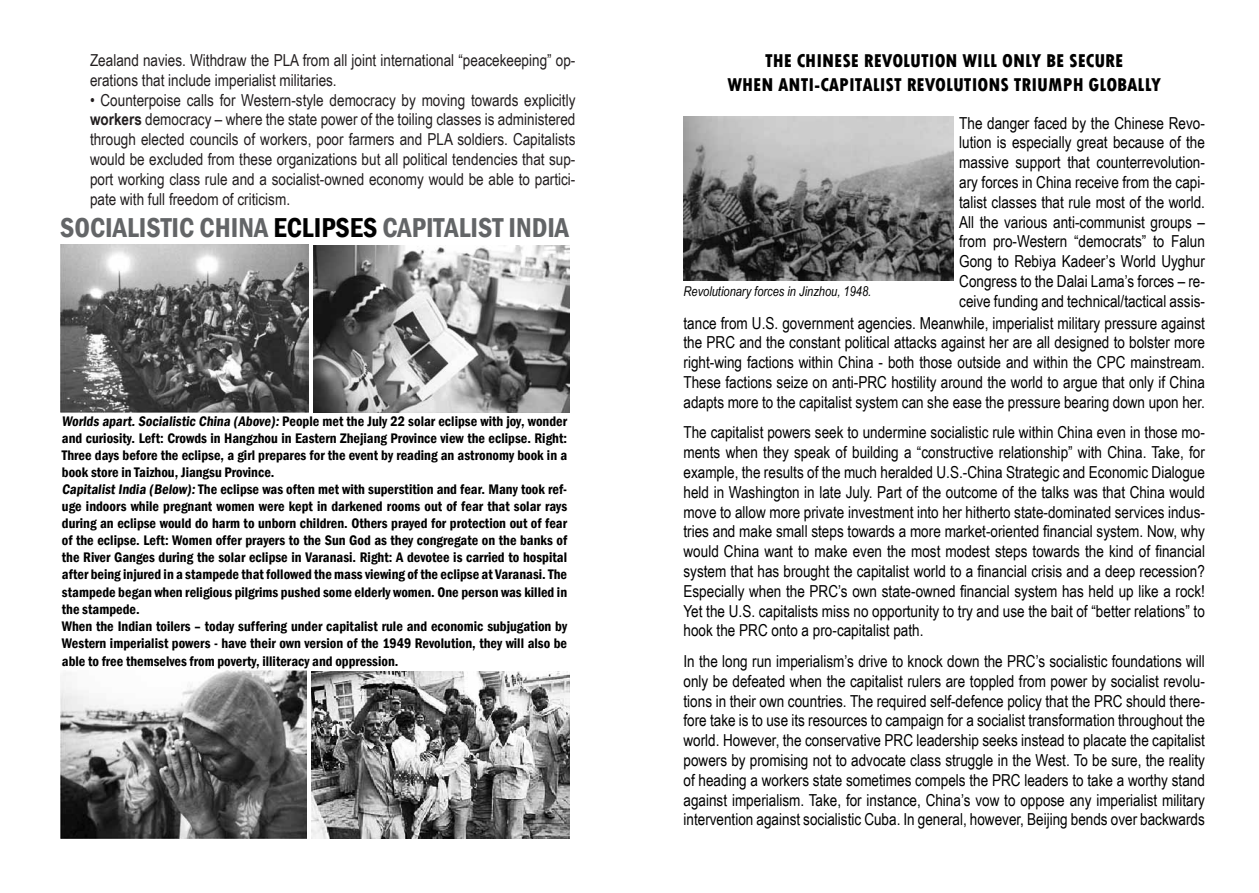
<style>
.page{position:relative;width:1259px;height:893px;background:#fff}
.page>*{position:absolute;margin:0;border:0;box-sizing:border-box;transform-origin:0 0}
.t1{font:600 condensed 28.05px "Franklin Gothic";color:#636567}
.t2{font:800 condensed 19.5px/23.4px "Tw Cen";color:#000;text-align:center}
.t3{font:16.5px/19.8px "Arial Narrow";color:#000;text-align:justify}
.t4{font:16.5px/19.8px "Arial Narrow";color:#221e1f}
.t5{font:600 condensed 14.25px/17.1px "Franklin Gothic";color:#000}
.t6{font:italic 13.5px "Arial Narrow";color:#000}
.s1{font-weight:700}
.s2{color:#000}
</style>
<div class="page">
<img style="left:61px;top:244px;width:248px;height:169px">
<img style="left:314px;top:245px;width:256px;height:168px">
<img style="left:60px;top:670px;width:246px;height:169px">
<img style="left:312px;top:672px;width:258px;height:167px">
<img style="left:683px;top:116px;width:270px;height:165px">
<p class="t4" style="left:90px;top:50px;width:487px">Zealand navies. Withdraw the PLA from all joint international “peacekeeping” op&shy;erations that include imperialist militaries.</p>
<p class="t4" style="left:90px;top:89px;width:487px;text-align:justify">• Counterpoise calls for Western-style democracy by moving towards explicitly <span class="s1">workers</span> democracy – where the state power of the toiling classes is administered through elected councils of workers, poor farmers and PLA soldiers. Capitalists would be excluded from these organizations but all political tendencies that sup&shy;port working class rule and a socialist-owned economy would be able to partici&shy;pate with full freedom of criticism.</p>
<h1 class="t1" style="left:60px;top:209px;width:510px">Socialistic China <span class="s2">Eclipses</span> Capitalist India</h1>
<p class="t5" style="left:62px;top:412px;width:507px">Worlds apart. Socialistic China (Above):People met the July 22 solar eclipse with joy, wonder and curiosity. Left: Crowds in Hangzhou in Eastern Zhejiang Province view the eclipse. Right:<br>Three days before the eclipse, a girl prepares for the event by reading an astronomy book in a book store in Taizhou, Jiangsu Province.<br>Capitalist India (Below):The eclipse was often met with superstition and fear. Many took ref&shy;uge indoors while pregnant women were kept in darkened rooms out of fear that solar rays during an eclipse would do harm to unborn children. Others prayed for protection out of fear of the eclipse. Left: Women offer prayers to the Sun God as they congregate on the banks of the River Ganges during the solar eclipse in Varanasi. Right: A devotee is carried to hospital after being injured in a stampede that followed the mass viewing of the eclipse at Varanasi. The stampede began when religious pilgrims pushed some elderly women. One person was killed in the stampede.<br>When the Indian toilers – today suffering under capitalist rule and economic subjugation by Western imperialist powers - have their own version of the 1949 Revolution, they will also be</p>
<p class="t5" style="left:62px;top:653px;width:338px">able to free themselves from poverty, illiteracy and oppression.</p>
<p class="t2" style="left:727px;top:49px;width:435px">THE CHINESE REVOLUTION WILL ONLY BE SECURE<br>WHEN ANTI-CAPITALIST REVOLUTIONS TRIUMPH GLOBALLY</p>
<p class="t3" style="left:959px;top:112px;width:247px">The danger faced by the Chinese Revo&shy;lution is especially great because of the massive support that counterrevolution&shy;ary forces in China receive from the capi&shy;talist classes that rule most of the world.<br>All the various anti-communist groups – from pro-Western “democrats” to Falun Gong to Rebiya Kadeer’s World Uyghur Congress to the Dalai Lama’s forces – re&shy;ceive funding and technical/tactical assis-</p>
<p class="t6" style="left:683px;top:282px;width:189px">Revolutionary forces in Jinzhou, 1948.</p>
<p class="t3" style="left:683px;top:312px;width:523px">tance from U.S. government agencies. Meanwhile, imperialist military pressure against the PRC and the constant political attacks against her are all designed to bolster more right-wing factions within China - both those outside and within the CPC mainstream.<br>These factions seize on anti-PRC hostility around the world to argue that only if China adapts more to the capitalist system can she ease the pressure bearing down upon her.</p>
<p class="t3" style="left:683px;top:422px;width:523px">The capitalist powers seek to undermine socialistic rule within China even in those mo&shy;ments when they speak of building a “constructive relationship” with China. Take, for example, the results of the much heralded U.S.-China Strategic and Economic Dialogue held in Washington in late July. Part of the outcome of the talks was that China would move to allow more private investment into her hitherto state-dominated services indus&shy;tries and make small steps towards a more market-oriented financial system. Now, why would China want to make even the most modest steps towards the kind of financial system that has brought the capitalist world to a financial crisis and a deep recession?<br>Especially when the PRC’s own state-owned financial system has held up like a rock!<br>Yet the U.S. capitalists miss no opportunity to try and use the bait of “better relations” to hook the PRC onto a pro-capitalist path.</p>
<p class="t3" style="left:683px;top:651px;width:523px">In the long run imperialism’s drive to knock down the PRC’s socialistic foundations will only be defeated when the capitalist rulers are toppled from power by socialist revolu&shy;tions in their own countries. The required self-defence policy that the PRC should there&shy;fore take is to use its resources to campaign for a socialist transformation throughout the world. However, the conservative PRC leadership seeks instead to placate the capitalist powers by promising not to advocate class struggle in the West. To be sure, the reality of heading a workers state sometimes compels the PRC leaders to take a worthy stand against imperialism. Take, for instance, China’s vow to oppose any imperialist military intervention against socialistic Cuba. In general, however, Beijing bends over backwards</p>
</div>
